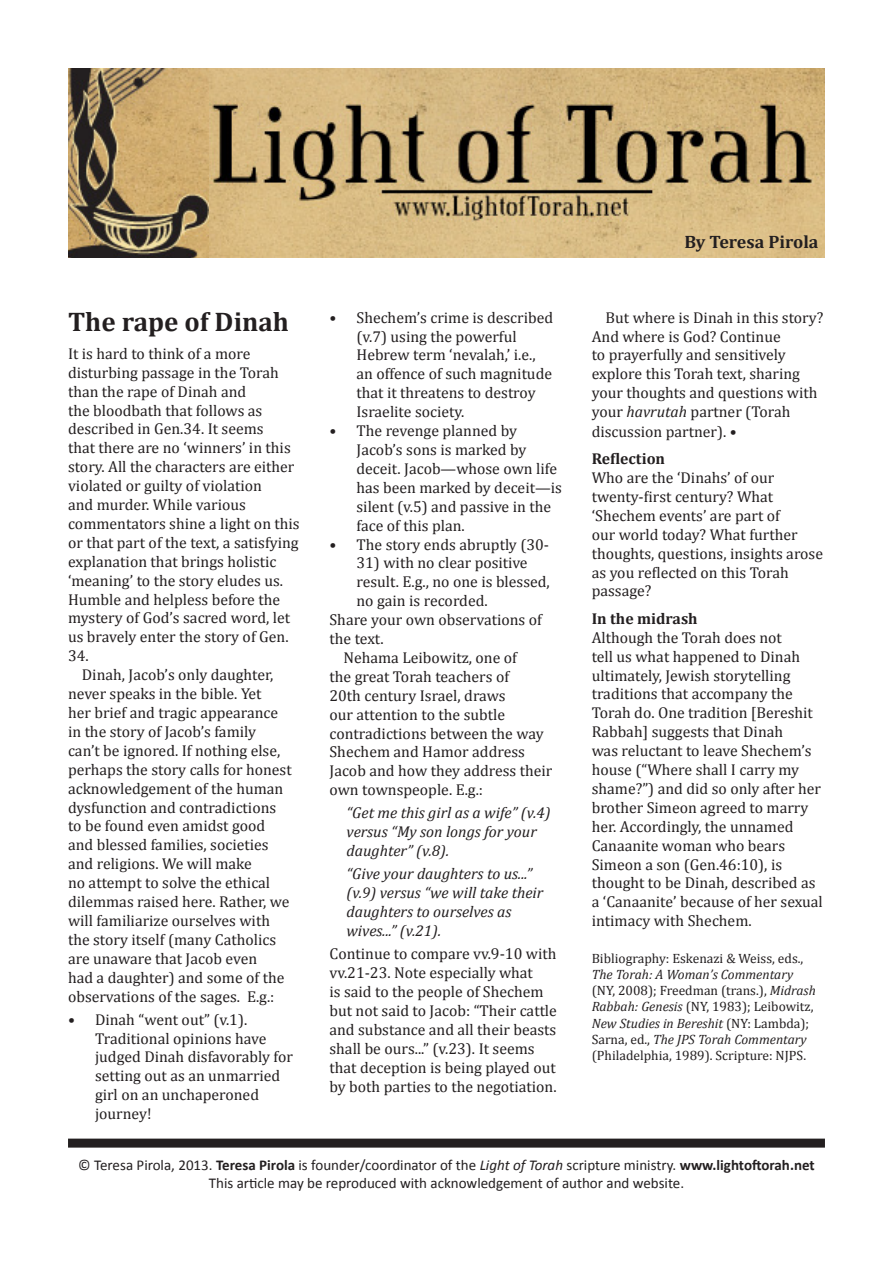
<style>
.page{position:relative;width:893px;height:1263px;background:#fff}
.page>*{position:absolute;margin:0;border:0;box-sizing:border-box;transform-origin:0 0}
.t1{font:700 27px "Cambria";color:#231f20}
.t2{font:700 18px "Cambria";color:#231f20}
.t3{font:15.75px/18.9px "Cambria";color:#231f20}
.t4{font:italic 15.75px/18.9px "Cambria";color:#231f20}
.t5{font:700 15.75px "Cambria";color:#231f20}
.t6{font:15px "Calibri";color:#231f20}
.t7{font:13.5px/16.2px "Cambria";color:#231f20}
.s1{font-style:italic}
.s2{font-weight:700}
</style>
<div class="page">
<div style="left:68px;top:1138px;width:757px;height:9px;background:#231f20"></div>
<img style="left:208px;top:68px;width:617px;height:190px">
<img style="left:68px;top:68px;width:140px;height:190px">
<p class="t1" style="left:68px;top:306px;width:222px">The rape of Dinah</p>
<p class="t3" style="left:68px;top:344px;width:233px">It is hard to think of a more disturbing passage in the Torah than the rape of Dinah and<br>the bloodbath that follows as described in Gen.34. It seems<br>that there are no ‘winners’ in this story. All the characters are either violated or guilty of violation<br>and murder. While various commentators shine a light on this or that part of the text, a satisfying explanation that brings holistic ‘meaning’ to the story eludes us.<br>Humble and helpless before the mystery of God’s sacred word, let us bravely enter the story of Gen.<br>34.</p>
<p class="t3" style="left:68px;top:665px;width:225px;text-indent:14px">Dinah, Jacob’s only daughter, never speaks in the bible. Yet<br>her brief and tragic appearance in the story of Jacob’s family can’t be ignored. If nothing else, perhaps the story calls for honest acknowledgement of the human dysfunction and contradictions to be found even amidst good and blessed families, societies and religions. We will make<br>no attempt to solve the ethical dilemmas raised here. Rather, we will familiarize ourselves with the story itself (many Catholics are unaware that Jacob even<br>had a daughter) and some of the observations of the sages. E.g.:</p>
<p class="t3" style="left:95px;top:1010px;width:199px;text-indent:-27px">• Dinah “went out” (v.1).<br>Traditional opinions have judged Dinah disfavorably for setting out as an unmarried girl on an unchaperoned journey!</p>
<p class="t3" style="left:356px;top:308px;width:198px;text-indent:-27px">• Shechem’s crime is described (v.7) using the powerful<br>Hebrew term ‘nevalah,’ i.e., an offence of such magnitude that it threatens to destroy<br>Israelite society.</p>
<p class="t3" style="left:356px;top:421px;width:207px;text-indent:-27px">• The revenge planned by<br>Jacob’s sons is marked by deceit. Jacob—whose own life has been marked by deceit—is silent (v.5) and passive in the face of this plan.</p>
<p class="t3" style="left:329px;top:535px;width:221px">• The story ends abruptly (30-</p>
<p class="t3" style="left:356px;top:553px;width:195px">31) with no clear positive result. E.g., no one is blessed, no gain is recorded.</p>
<p class="t3" style="left:329px;top:610px;width:214px">Share your own observations of the text.</p>
<p class="t3" style="left:329px;top:648px;width:224px;text-indent:14px">Nehama Leibowitz, one of<br>the great Torah teachers of<br>20th century Israel, draws<br>our attention to the subtle contradictions between the way<br>Shechem and Hamor address<br>Jacob and how they address their own townspeople. E.g.:</p>
<p class="t4" style="left:346px;top:803px;width:206px">“Get me this girl as a wife” (v.4) versus “My son longs for your daughter” (v.8).</p>
<p class="t4" style="left:346px;top:864px;width:198px">“Give your daughters to us...” (v.9) versus “we will take their daughters to ourselves as wives...” (v.21).</p>
<p class="t3" style="left:329px;top:944px;width:229px">Continue to compare vv.9-10 with vv.21-23. Note especially what<br>is said to the people of Shechem but not said to Jacob: “Their cattle and substance and all their beasts shall be ours...” (v.23). It seems that deception is being played out by both parties to the negotiation.</p>
<p class="t2" style="left:684px;top:230px;width:136px">By Teresa Pirola</p>
<p class="t3" style="left:592px;top:308px;width:233px;text-indent:14px">But where is Dinah in this story?<br>And where is God? Continue<br>to prayerfully and sensitively explore this Torah text, sharing your thoughts and questions with your <span class="s1">havrutah</span> partner (Torah discussion partner). •</p>
<p class="t5" style="left:592px;top:449px;width:75px">Reflection</p>
<p class="t3" style="left:592px;top:468px;width:233px">Who are the ‘Dinahs’ of our twenty-first century? What ‘Shechem events’ are part of<br>our world today? What further thoughts, questions, insights arose as you reflected on this Torah passage?</p>
<p class="t5" style="left:592px;top:609px;width:107px">In the midrash</p>
<p class="t3" style="left:592px;top:628px;width:233px">Although the Torah does not<br>tell us what happened to Dinah ultimately, Jewish storytelling traditions that accompany the<br>Torah do. One tradition [Bereshit<br>Rabbah] suggests that Dinah<br>was reluctant to leave Shechem’s house (“Where shall I carry my shame?”) and did so only after her brother Simeon agreed to marry her. Accordingly, the unnamed<br>Canaanite woman who bears<br>Simeon a son (Gen.46:10), is thought to be Dinah, described as a ‘Canaanite’ because of her sexual intimacy with Shechem.</p>
<p class="t7" style="left:592px;top:950px;width:226px">Bibliography: Eskenazi &amp; Weiss, eds., <span class="s1">The Torah: A Woman’s Commentary </span>(NY, 2008); Freedman (trans.), <span class="s1">Midrash Rabbah: Genesis</span> (NY, 1983); Leibowitz, <span class="s1">New Studies in Bereshit</span> (NY: Lambda); Sarna, ed., <span class="s1">The JPS Torah Commentary </span>(Philadelphia, 1989). Scripture: NJPS.</p>
<p class="t6" style="left:78px;top:1155px;width:738px">© Teresa Pirola, 2013. <span class="s2">Teresa Pirola</span> is founder/coordinator of the <span class="s1">Light of Torah</span> scripture ministry. <span class="s2">www.lightoftorah.net</span></p>
<p class="t6" style="left:209px;top:1173px;width:477px">This article may be reproduced with acknowledgement of author and website.</p>
</div>
